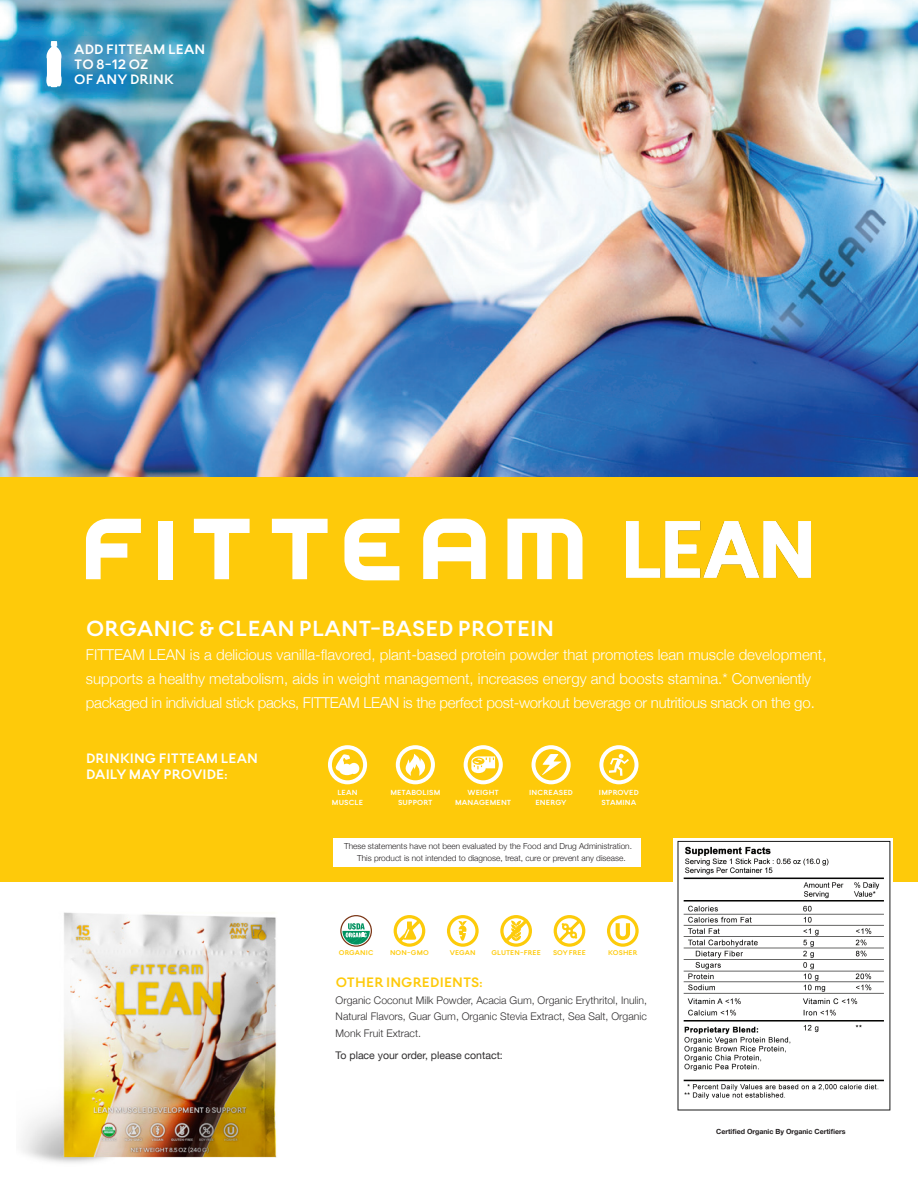
<style>
.page{position:relative;width:918px;height:1188px;background:#fff}
.page>*{position:absolute;margin:0;border:0;box-sizing:border-box;transform-origin:0 0}
.t1{font:700 24px "Firme";letter-spacing:.005em;color:#fff}
.t2{font:300 15px/24px "Helvetica Neue";color:#fff}
.t3{font:700 15px "Firme";letter-spacing:.005em;color:#fff}
.t4{font:700 15px "Firme";letter-spacing:.005em;color:#feca0a}
.t5{font:300 10.5px/16.5px "Helvetica Neue";color:#312f30;text-align:justify}
.t6{font:10.5px "Helvetica Neue";color:#312f30}
.t7{font:300 8.25px "Helvetica Neue";color:#231f20}
.t8{font:700 8.1px/9.1px "Firme";letter-spacing:.015em;color:#fff;text-align:center}
.t9{font:700 7.5px "Firme";letter-spacing:.015em;color:#feca0a}
.t10{font:700 7.05px "Helvetica Neue";color:#231f20}
</style>
<div class="page">
<img style="left:0;top:0;width:918px;height:477px">
<div style="left:0;top:477px;width:918px;height:405px;background:#feca0a"></div>
<svg style="left:340px;top:915px;width:32px;height:32px"></svg>
<svg style="left:394px;top:915px;width:31px;height:32px"></svg>
<svg style="left:447px;top:915px;width:32px;height:32px"></svg>
<svg style="left:607px;top:915px;width:32px;height:32px"></svg>
<svg style="left:500px;top:915px;width:32px;height:32px"></svg>
<svg style="left:554px;top:915px;width:31px;height:32px"></svg>
<svg style="left:423px;top:519px;width:63px;height:60px"></svg>
<svg style="left:507px;top:519px;width:76px;height:60px"></svg>
<svg style="left:344px;top:519px;width:55px;height:61px"></svg>
<svg style="left:272px;top:519px;width:56px;height:60px"></svg>
<svg style="left:194px;top:519px;width:56px;height:60px"></svg>
<div style="left:159px;top:521px;width:14px;height:58px;background:#fff"></div>
<svg style="left:86px;top:519px;width:55px;height:60px"></svg>
<div style="left:333px;top:838px;width:308px;height:29px;background:#fff"></div>
<svg style="left:46px;top:41px;width:16px;height:46px"></svg>
<svg style="left:532px;top:745px;width:39px;height:39px"></svg>
<svg style="left:464px;top:745px;width:39px;height:39px"></svg>
<svg style="left:599px;top:745px;width:40px;height:39px"></svg>
<svg style="left:396px;top:745px;width:39px;height:39px"></svg>
<svg style="left:328px;top:745px;width:39px;height:39px"></svg>
<div style="left:674px;top:838px;width:219px;height:276px;background:#fff"></div>
<img style="left:677px;top:840px;width:214px;height:271px">
<img style="left:21px;top:912px;width:256px;height:251px">
<img style="left:626px;top:521px;width:185px;height:57px">
<p class="t3" style="left:74px;top:41px;width:133px">ADD FITTEAM LEAN</p>
<p class="t3" style="left:74px;top:55px;width:76px">TO 8-12 OZ</p>
<p class="t3" style="left:74px;top:70px;width:101px">OF ANY DRINK</p>
<p class="t1" style="left:86px;top:614px;width:470px">ORGANIC &amp; CLEAN PLANT-BASED PROTEIN</p>
<p class="t2" style="left:86px;top:641px;width:742px">FITTEAM LEAN is a delicious vanilla-flavored, plant-based protein powder that promotes lean muscle development, supports a healthy metabolism, aids in weight management, increases energy and boosts stamina.* Conveniently packaged in individual stick packs, FITTEAM LEAN is the perfect post-workout beverage or nutritious snack on the go.</p>
<p class="t3" style="left:86px;top:749px;width:173px">DRINKING FITTEAM LEAN</p>
<p class="t3" style="left:86px;top:766px;width:143px">DAILY MAY PROVIDE:</p>
<p class="t8" style="left:332px;top:788px;width:33px">LEAN<br>MUSCLE</p>
<p class="t8" style="left:390px;top:788px;width:51px">METABOLISM<br>SUPPORT</p>
<p class="t8" style="left:467px;top:788px;width:33px">WEIGHT</p>
<p class="t8" style="left:455px;top:797px;width:58px">MANAGEMENT</p>
<p class="t8" style="left:529px;top:788px;width:45px">INCREASED</p>
<p class="t8" style="left:535px;top:797px;width:33px">ENERGY</p>
<p class="t8" style="left:599px;top:788px;width:41px">IMPROVED</p>
<p class="t8" style="left:601px;top:797px;width:36px">STAMINA</p>
<p class="t7" style="left:344px;top:840px;width:289px">These statements have not been evaluated by the Food and Drug Administration.</p>
<p class="t7" style="left:357px;top:852px;width:270px">This product is not intended to diagnose, treat, cure or prevent any disease.</p>
<p class="t9" style="left:339px;top:949px;width:36px">ORGANIC</p>
<p class="t9" style="left:390px;top:949px;width:40px">NON-GMO</p>
<p class="t9" style="left:450px;top:949px;width:27px">VEGAN</p>
<p class="t9" style="left:491px;top:949px;width:51px">GLUTEN-FREE</p>
<p class="t9" style="left:553px;top:949px;width:34px">SOY FREE</p>
<p class="t9" style="left:608px;top:949px;width:31px">KOSHER</p>
<p class="t4" style="left:336px;top:974px;width:148px">OTHER INGREDIENTS:</p>
<p class="t5" style="left:336px;top:991px;width:313px">Organic Coconut Milk Powder, Acacia Gum, Organic Erythritol, Inulin, Natural Flavors, Guar Gum, Organic Stevia Extract, Sea Salt, Organic Monk Fruit Extract.</p>
<p class="t6" style="left:336px;top:1048px;width:169px">To place your order, please contact:</p>
<p class="t10" style="left:716px;top:1126px;width:131px">Certified Organic By Organic Certifiers</p>
</div>
